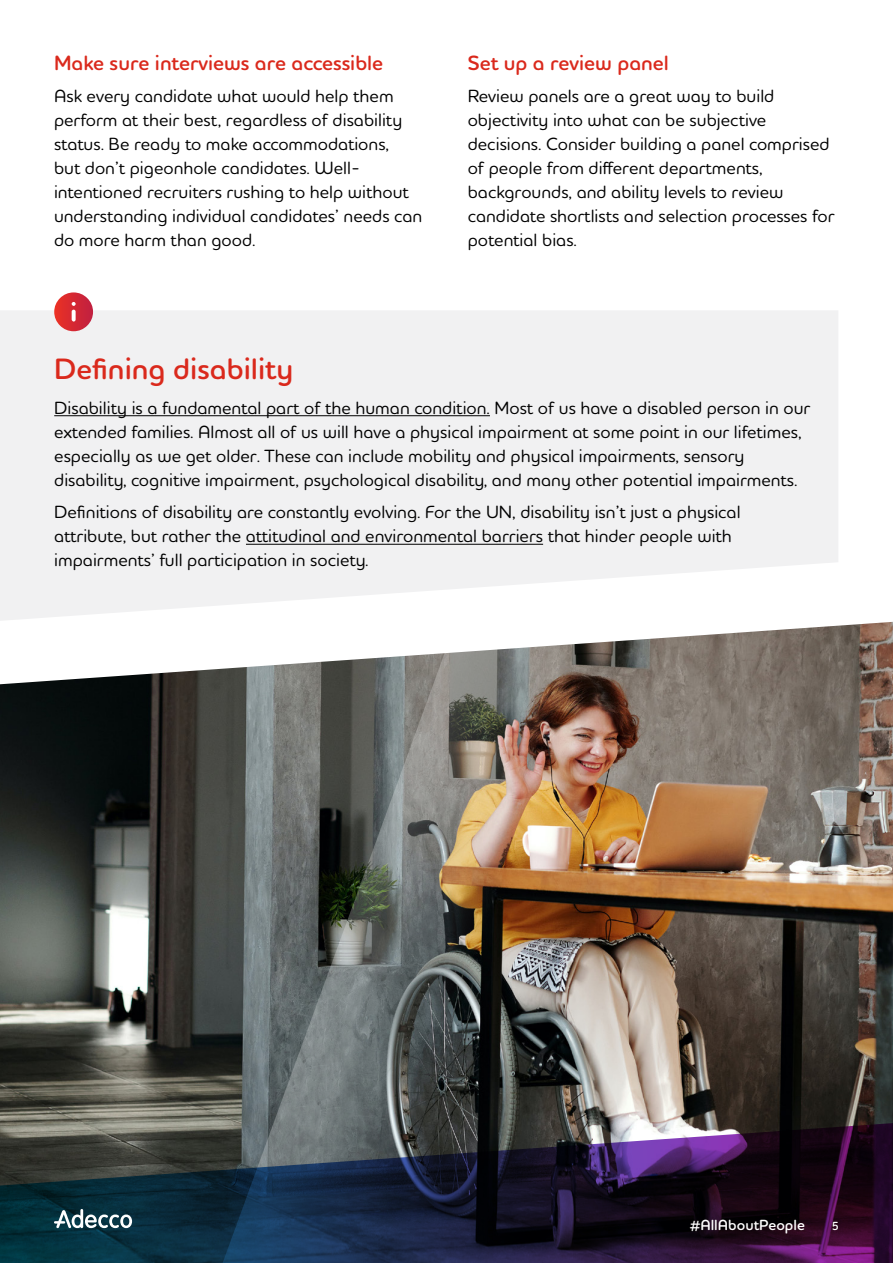
<style>
.page{position:relative;width:893px;height:1263px;background:#fff}
.page>*{position:absolute;margin:0;border:0;box-sizing:border-box;transform-origin:0 0}
.t1{font:600 30px "Houschka Head";color:#da291c}
.t2{font:600 21px "Houschka Head";color:#da291c}
.t3{font:500 18px/24px "Houschka Head";color:#000}
.t4{font:600 15px "Houschka Head";color:#fff}
.t5{font:600 12px "Houschka Head";color:#fff}
</style>
<div class="page">
<img style="left:0;top:684px;width:207px;height:439px">
<img style="left:207px;top:684px;width:686px;height:439px">
<svg style="left:5px;top:621px;width:888px;height:63px"></svg>
<svg style="left:0;top:1123px;width:893px;height:140px;background:#28293d"></svg>
<svg style="left:54px;top:1209px;width:78px;height:19px"></svg>
<svg style="left:0;top:311px;width:838px;height:310px;fill:#f1f1f2"></svg>
<svg style="left:54px;top:292px;width:39px;height:39px"></svg>
<hr style="left:54px;top:415px;width:436px;height:1px;background:#000">
<hr style="left:246px;top:544px;width:297px;height:1px;background:#000">
<p class="t2" style="left:54px;top:49px;width:331px">Make sure interviews are accessible</p>
<p class="t3" style="left:54px;top:84px;width:370px">Ask every candidate what would help them perform at their best, regardless of disability status. Be ready to make accommodations,<br>but don’t pigeonhole candidates. Well&shy;intentioned recruiters rushing to help without understanding individual candidates’ needs can do more harm than good.</p>
<p class="t2" style="left:468px;top:49px;width:203px">Set up a review panel</p>
<p class="t3" style="left:468px;top:84px;width:368px">Review panels are a great way to build objectivity into what can be subjective decisions. Consider building a panel comprised of people from different departments, backgrounds, and ability levels to review candidate shortlists and selection processes for potential bias.</p>
<h1 class="t1" style="left:54px;top:349px;width:241px">Defining disability</h1>
<p class="t3" style="left:54px;top:395px;width:757px">Disability is a fundamental part of the human condition. Most of us have a disabled person in our extended families. Almost all of us will have a physical impairment at some point in our lifetimes, especially as we get older. These can include mobility and physical impairments, sensory disability, cognitive impairment, psychological disability, and many other potential impairments.</p>
<p class="t3" style="left:54px;top:500px;width:688px">Definitions of disability are constantly evolving. For the UN, disability isn’t just a physical attribute, but rather the attitudinal and environmental barriers that hinder people with impairments’ full participation in society.</p>
<p class="t4" style="left:690px;top:1215px;width:116px">#AllAboutPeople</p>
<p class="t5" style="left:832px;top:1218px;width:9px">5</p>
</div>
